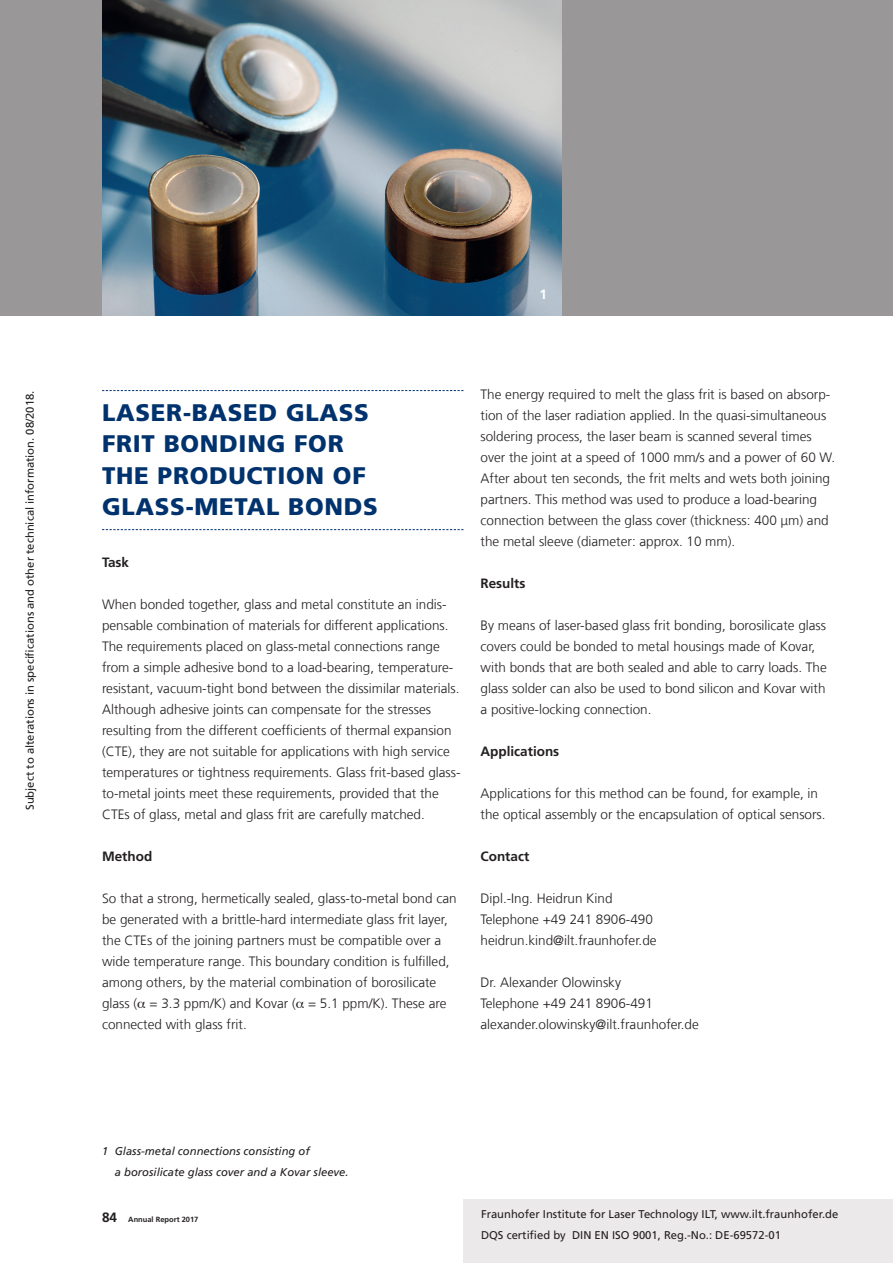
<style>
.page{position:relative;width:893px;height:1263px;background:#fff}
.page>*{position:absolute;margin:0;border:0;box-sizing:border-box;transform-origin:0 0}
.t1{font:900 24px/31.5px "Frutiger LT Com";letter-spacing:.03em;color:#00326d}
.t2{font:300 13.5px/21px "Frutiger LT Com";color:#231f20}
.t3{font:700 13.5px "Frutiger LT Com";color:#231f20}
.t4{font:700 13.5px "Frutiger LT Com";color:#fff}
.t5{font:11.25px/21px "Frutiger LT Com";color:#231f20}
.t6{font:italic 11.25px/21px "Frutiger LT Com";color:#231f20}
.t7{font:700 7.5px "Frutiger LT Com";color:#231f20}
.s1{font-size:13.5px}
</style>
<div class="page">
<div style="left:463px;top:1199px;width:430px;height:64px;background:#ece9ea"></div>
<div style="left:0;top:0;width:893px;height:315px;background:#999798"></div>
<img style="left:102px;top:0;width:459px;height:315px">
<svg style="left:102px;top:390px;width:361px;height:1px"></svg>
<svg style="left:102px;top:529px;width:361px;height:1px"></svg>
<p class="t5" style="left:20px;top:810px;width:421px;rotate:-90deg">Subject to alterations in specifications and other technical information. 08/2018.</p>
<p class="t4" style="left:539px;top:286px;width:9px">1</p>
<h1 class="t1" style="left:102px;top:397px;width:277px">LASER-BASED GLASS<br>FRIT BONDING FOR<br>THE PRODUCTION OF<br>GLASS-METAL BONDS</h1>
<p class="t3" style="left:102px;top:554px;width:29px">Task</p>
<p class="t2" style="left:102px;top:594px;width:360px">When bonded together, glass and metal constitute an indis&shy;pensable combination of materials for different applications.<br>The requirements placed on glass-metal connections range from a simple adhesive bond to a load-bearing, temperature&shy;resistant, vacuum-tight bond between the dissimilar materials.<br>Although adhesive joints can compensate for the stresses resulting from the different coefficients of thermal expansion (CTE), they are not suitable for applications with high service temperatures or tightness requirements. Glass frit-based glass&shy;to-metal joints meet these requirements, provided that the CTEs of glass, metal and glass frit are carefully matched.</p>
<p class="t3" style="left:102px;top:848px;width:52px">Method</p>
<p class="t2" style="left:102px;top:888px;width:356px">So that a strong, hermetically sealed, glass-to-metal bond can be generated with a brittle-hard intermediate glass frit layer, the CTEs of the joining partners must be compatible over a wide temperature range. This boundary condition is fulfilled, among others, by the material combination of borosilicate glass ( = 3.3 ppm/K) and Kovar ( = 5.1 ppm/K). These are connected with glass frit.</p>
<p class="t2" style="left:480px;top:384px;width:356px">The energy required to melt the glass frit is based on absorp&shy;tion of the laser radiation applied. In the quasi-simultaneous soldering process, the laser beam is scanned several times over the joint at a speed of 1000 mm/s and a power of 60 W.<br>After about ten seconds, the frit melts and wets both joining partners. This method was used to produce a load-bearing connection between the glass cover (thickness: 400 μm) and the metal sleeve (diameter: approx. 10 mm).</p>
<p class="t3" style="left:480px;top:576px;width:46px">Results</p>
<p class="t2" style="left:480px;top:615px;width:348px">By means of laser-based glass frit bonding, borosilicate glass covers could be bonded to metal housings made of Kovar, with bonds that are both sealed and able to carry loads. The glass solder can also be used to bond silicon and Kovar with a positive-locking connection.</p>
<p class="t3" style="left:480px;top:744px;width:80px">Applications</p>
<p class="t2" style="left:480px;top:783px;width:347px">Applications for this method can be found, for example, in the optical assembly or the encapsulation of optical sensors.</p>
<p class="t3" style="left:480px;top:849px;width:50px">Contact</p>
<p class="t2" style="left:480px;top:888px;width:178px">Dipl.-Ing. Heidrun Kind<br>Telephone +49 241 8906-490 heidrun.kind@ilt.fraunhofer.de</p>
<p class="t2" style="left:480px;top:972px;width:220px">Dr. Alexander Olowinsky<br>Telephone +49 241 8906-491 alexander.olowinsky@ilt.fraunhofer.de</p>
<p class="t6" style="left:115px;top:1141px;width:235px;text-indent:-13px">1 Glass-metal connections consisting of<br>a borosilicate glass cover and a Kovar sleeve.</p>
<p class="t7" style="left:102px;top:1215px;width:98px"><span class="s1">84</span> Annual Report 2017</p>
<p class="t5" style="left:481px;top:1204px;width:359px">Fraunhofer Institute for Laser Technology ILT, www.ilt.fraunhofer.de<br>DQS certified by DIN EN ISO 9001, Reg.-No.: DE-69572-01</p>
</div>
